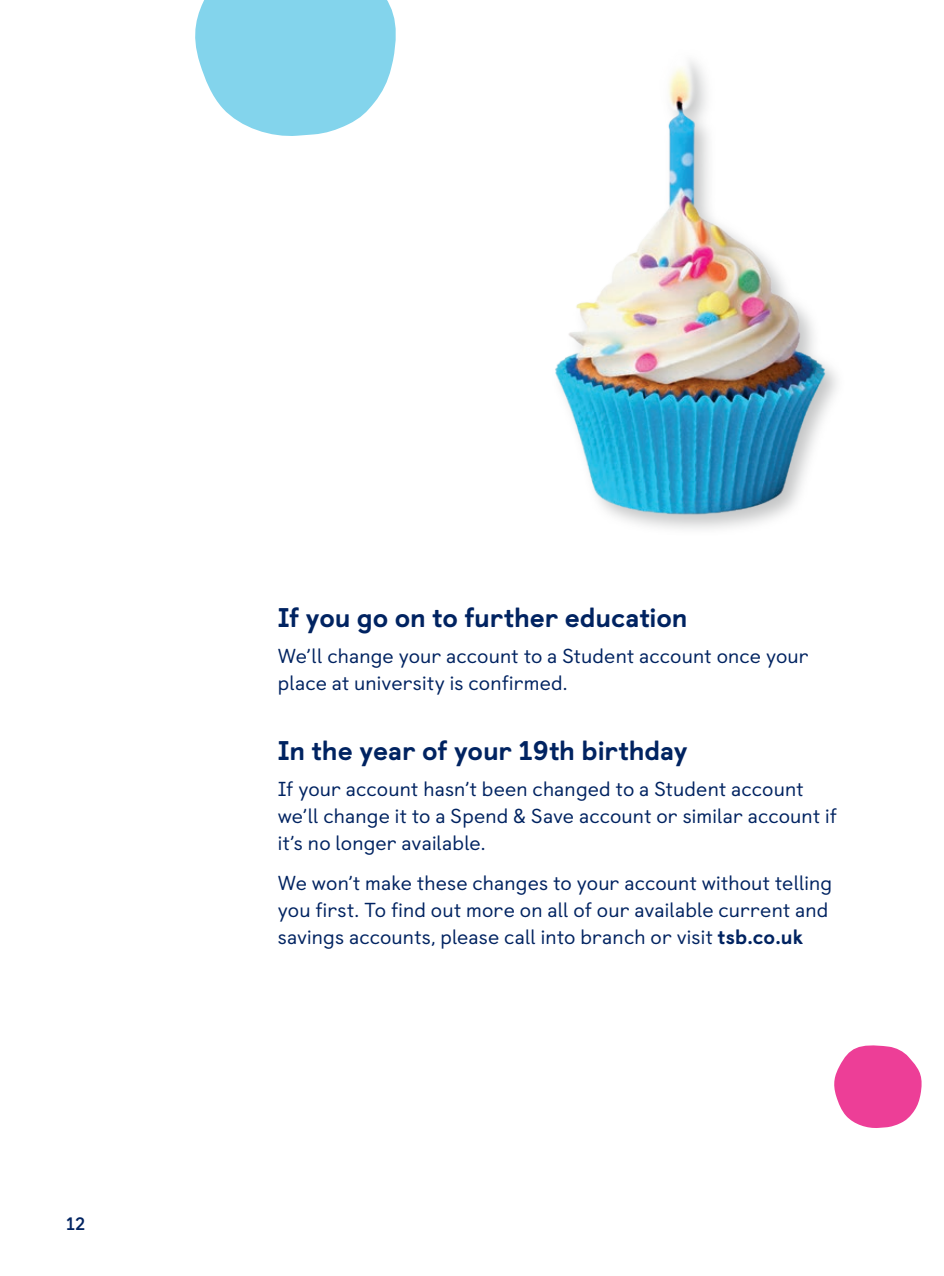
<style>
.page{position:relative;width:944px;height:1276px;background:#fff}
.page>*{position:absolute;margin:0;border:0;box-sizing:border-box;transform-origin:0 0}
.Body_text_9pt{font:800 27px "TSB Castledown";letter-spacing:-.005em;color:#002361}
.Body_text_9pt-2{font:20.25px/27px "TSB Castledown";letter-spacing:.005em;color:#002361}
.t1{font:700 18px "TSB Castledown";color:#002361}
.s1{font-weight:800}
</style>
<div class="page">
<img style="left:555px;top:61px;width:282px;height:468px">
<svg style="left:195px;top:0;width:201px;height:136px;background:#96daee"></svg>
<svg style="left:834px;top:1045px;width:88px;height:83px"></svg>
<p class="t1" style="left:66px;top:1212px;width:21px">12</p>
<p class="Body_text_9pt" style="left:278px;top:600px;width:411px">If you go on to further education</p>
<p class="Body_text_9pt-2" style="left:278px;top:642px;width:532px">We’ll change your account to a Student account once your place at university is confirmed.</p>
<p class="Body_text_9pt" style="left:278px;top:734px;width:412px">In the year of your 19th birthday</p>
<p class="Body_text_9pt-2" style="left:278px;top:776px;width:561px">If your account hasn’t been changed to a Student account we’ll change it to a Spend &amp; Save account or similar account if it’s no longer available.</p>
<p class="Body_text_9pt-2" style="left:278px;top:870px;width:556px">We won’t make these changes to your account without telling you first. To find out more on all of our available current and savings accounts, please call into branch or visit <span class="s1">tsb.co.uk</span></p>
</div>
